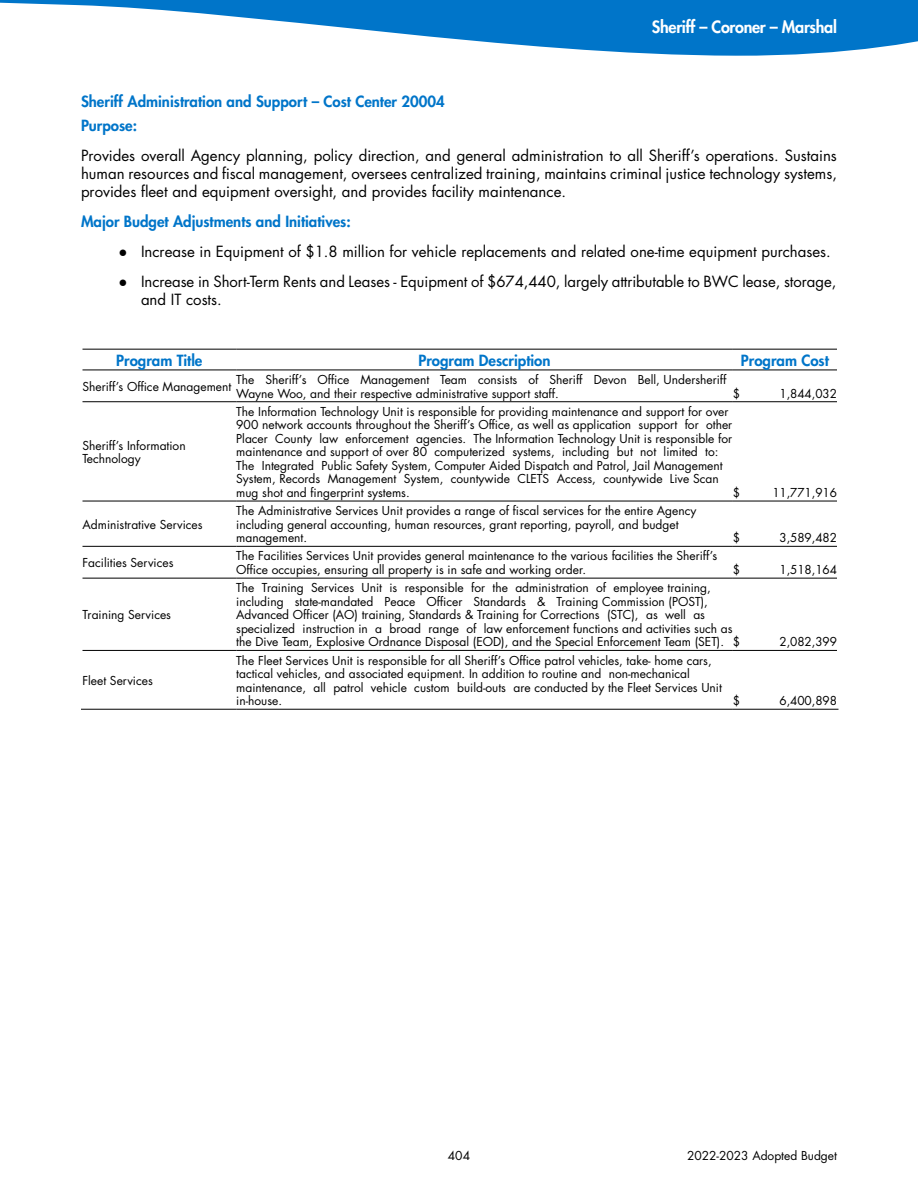
<style>
.page{position:relative;width:918px;height:1188px;background:#fff}
.page>*{position:absolute;margin:0;border:0;box-sizing:border-box;transform-origin:0 0}
.t1{font:800 16.5px "Futura Std";letter-spacing:-.02em;color:#fff}
.t2{font:15px/18px "Futura Std";color:#000;text-align:justify}
.t3{font:800 15px "Futura Std";color:#0075c9}
.t4{font:12px/13.5px "Futura Std";color:#000}
.s1{font-family:"Arial"}
</style>
<div class="page">
<svg style="left:0;top:0;width:918px;height:56px;fill:#0075c9"></svg>
<hr style="left:82px;top:349px;width:154px;height:1px;background:#000">
<hr style="left:236px;top:349px;width:497px;height:1px;background:#000">
<hr style="left:733px;top:349px;width:104px;height:1px;background:#000">
<hr style="left:82px;top:370px;width:154px;height:1px;background:#000">
<hr style="left:236px;top:370px;width:497px;height:1px;background:#000">
<hr style="left:733px;top:370px;width:104px;height:1px;background:#000">
<hr style="left:82px;top:401px;width:154px;height:1px;background:#000">
<hr style="left:236px;top:401px;width:497px;height:1px;background:#000">
<hr style="left:733px;top:401px;width:104px;height:1px;background:#000">
<hr style="left:82px;top:501px;width:154px;height:1px;background:#000">
<hr style="left:236px;top:501px;width:497px;height:1px;background:#000">
<hr style="left:733px;top:501px;width:104px;height:1px;background:#000">
<hr style="left:82px;top:546px;width:154px;height:1px;background:#000">
<hr style="left:236px;top:546px;width:497px;height:1px;background:#000">
<hr style="left:733px;top:546px;width:104px;height:1px;background:#000">
<hr style="left:82px;top:578px;width:154px;height:1px;background:#000">
<hr style="left:236px;top:578px;width:497px;height:1px;background:#000">
<hr style="left:733px;top:578px;width:104px;height:1px;background:#000">
<hr style="left:82px;top:650px;width:154px;height:1px;background:#000">
<hr style="left:236px;top:650px;width:497px;height:1px;background:#000">
<hr style="left:733px;top:650px;width:104px;height:1px;background:#000">
<hr style="left:81px;top:709px;width:155px;height:1px;background:#000">
<hr style="left:236px;top:709px;width:497px;height:1px;background:#000">
<hr style="left:733px;top:709px;width:106px;height:1px;background:#000">
<h1 class="t1" style="left:652px;top:17px;width:187px">Sheriff – Coroner – Marshal</h1>
<p class="t3" style="left:81px;top:92px;width:365px">Sheriff Administration and Support – Cost Center 20004</p>
<p class="t3" style="left:81px;top:116px;width:58px">Purpose:</p>
<p class="t2" style="left:81px;top:146px;width:757px">Provides overall Agency planning, policy direction, and general administration to all Sheriff’s operations. Sustains human resources and fiscal management, oversees centralized training, maintains criminal justice technology systems, provides fleet and equipment oversight, and provides facility maintenance.</p>
<p class="t3" style="left:81px;top:212px;width:271px">Major Budget Adjustments and Initiatives:</p>
<p class="t2" style="left:118px;top:242px;width:711px"><span class="s1">●</span> Increase in Equipment of $1. 8 million for vehicle replacements and related one-time equipment purchases.</p>
<p class="t2" style="left:141px;top:272px;width:697px;text-indent:-22px"><span class="s1">●</span> Increase in Short-Term Rents and Leases - Equipment of $674,440, largely attributable to BWC lease, storage, and IT costs.</p>
<p class="t3" style="left:116px;top:351px;width:88px">Program Title</p>
<p class="t3" style="left:419px;top:351px;width:134px">Program Description</p>
<p class="t3" style="left:741px;top:351px;width:89px">Program Cost</p>
<p class="t4" style="left:82px;top:380px;width:150px">Sheriff’s Office Management</p>
<p class="t4" style="left:236px;top:373px;width:492px">The Sheriff’s Office Management Team consists of Sheriff Devon Bell, Undersheriff<br>Wayne Woo, and their respective administrative support staff.</p>
<p class="t4" style="left:733px;top:387px;width:9px">$</p>
<p class="t4" style="left:780px;top:387px;width:59px">1,844,032</p>
<p class="t4" style="left:82px;top:439px;width:105px">Sheriff’s Information<br>Technology</p>
<p class="t4" style="left:82px;top:518px;width:122px">Administrative Services</p>
<p class="t4" style="left:236px;top:405px;width:498px">The Information Technology Unit is responsible for providing maintenance and support for over 900 network accounts throughout the Sheriff’s Office, as well as application support for other Placer County law enforcement agencies. The Information Technology Unit is responsible for maintenance and support of over 80 computerized systems, including but not limited to:<br>The Integrated Public Safety System, Computer Aided Dispatch and Patrol, Jail Management System, Records Management System, countywide CLETS Access, countywide Live Scan mug shot and fingerprint systems.</p>
<p class="t4" style="left:733px;top:486px;width:9px">$</p>
<p class="t4" style="left:772px;top:486px;width:66px">11,771,916</p>
<p class="t4" style="left:236px;top:504px;width:462px">The Administrative Services Unit provides a range of fiscal services for the entire Agency including general accounting, human resources, grant reporting, payroll, and budget management.</p>
<p class="t4" style="left:733px;top:531px;width:9px">$</p>
<p class="t4" style="left:780px;top:531px;width:59px">3,589,482</p>
<p class="t4" style="left:82px;top:556px;width:92px">Facilities Services</p>
<p class="t4" style="left:236px;top:549px;width:483px">The Facilities Services Unit provides general maintenance to the various facilities the Sheriff’s<br>Office occupies, ensuring all property is in safe and working order.</p>
<p class="t4" style="left:733px;top:563px;width:9px">$</p>
<p class="t4" style="left:780px;top:563px;width:59px">1,518,164</p>
<p class="t4" style="left:82px;top:608px;width:90px">Training Services</p>
<p class="t4" style="left:82px;top:674px;width:72px">Fleet Services</p>
<p class="t4" style="left:236px;top:581px;width:498px">The Training Services Unit is responsible for the administration of employee training, including state-mandated Peace Officer Standards &amp; Training Commission (POST), Advanced Officer (AO) training, Standards &amp; Training for Corrections (STC), as well as specialized instruction in a broad range of law enforcement functions and activities such as the Dive Team, Explosive Ordnance Disposal (EOD), and the Special Enforcement Team (SET).</p>
<p class="t4" style="left:733px;top:635px;width:9px">$</p>
<p class="t4" style="left:780px;top:635px;width:59px">2,082,399</p>
<p class="t4" style="left:236px;top:654px;width:487px">The Fleet Services Unit is responsible for all Sheriff’s Office patrol vehicles, take- home cars, tactical vehicles, and associated equipment. In addition to routine and non-mechanical maintenance, all patrol vehicle custom build-outs are conducted by the Fleet Services Unit in-house.</p>
<p class="t4" style="left:733px;top:694px;width:9px">$</p>
<p class="t4" style="left:780px;top:694px;width:59px">6,400,898</p>
<p class="t4" style="left:448px;top:1149px;width:24px">404</p>
<p class="t4" style="left:687px;top:1149px;width:151px">2022-2023 Adopted Budget</p>
</div>
